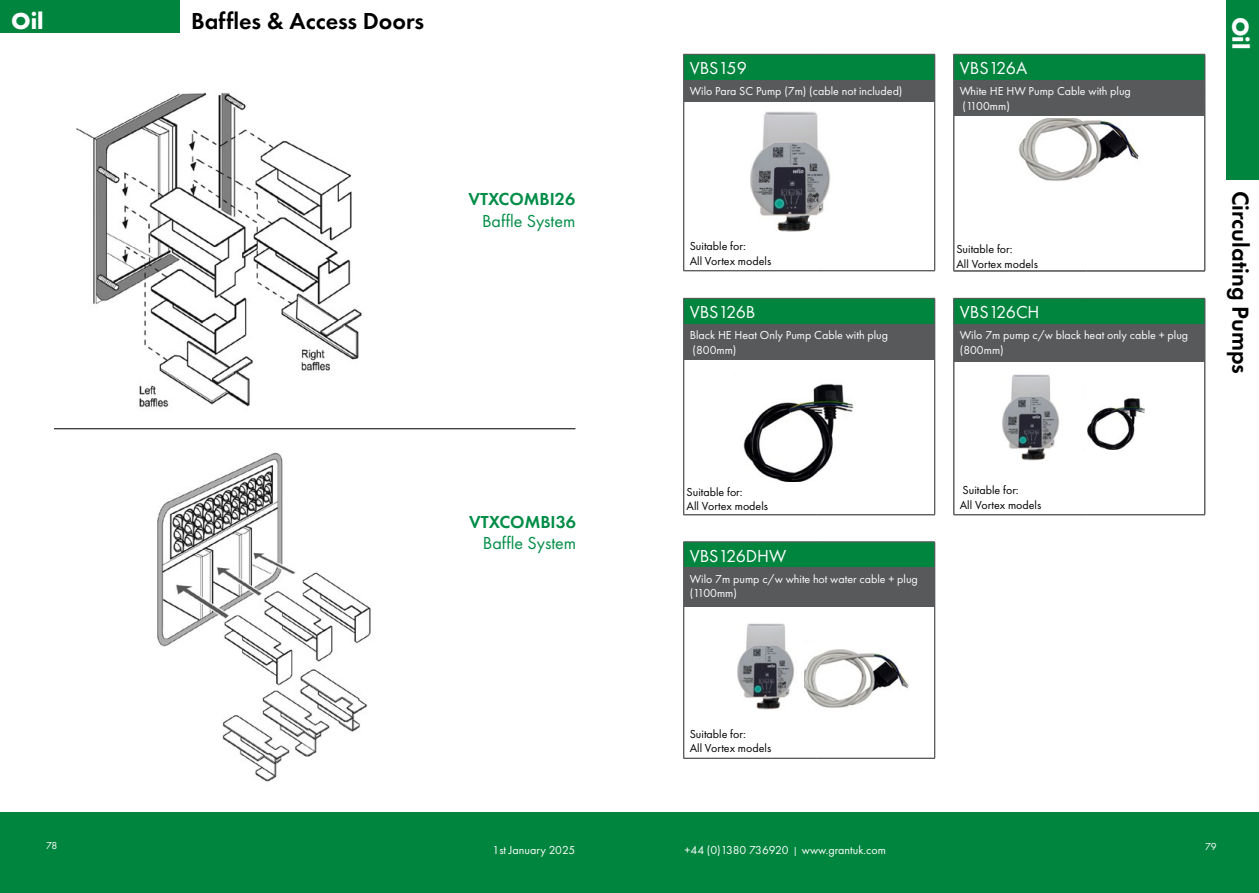
<style>
.page{position:relative;width:1259px;height:893px;background:#fff}
.page>*{position:absolute;margin:0;border:0;box-sizing:border-box;transform-origin:0 0}
.t1{font:600 24px "Futura PT";color:#000}
.t2{font:700 24px "Futura PT";color:#fff}
.t3{font:18px "Futura PT";color:#fff}
.t4{font:18px "Futura PT";color:#008d47}
.t5{font:600 18px "Futura PT";color:#008d47}
.t6{font:12px/14.4px "Futura PT";color:#fff}
.t7{font:12px/14.4px "Futura PT";color:#000}
.t8{font:10.5px "Futura PT";color:#fff}
.s1{font-size:13.5px}
</style>
<div class="page">
<div style="left:0;top:812px;width:1259px;height:81px;background:#00853e"></div>
<div style="left:1226px;top:0;width:33px;height:180px;background:#00853e"></div>
<div style="left:0;top:0;width:180px;height:33px;background:#00853e"></div>
<hr style="left:953px;top:270px;width:133px;height:1px;background:#58595b">
<hr style="left:1086px;top:270px;width:119px;height:1px;background:#58595b">
<img style="left:157px;top:452px;width:214px;height:330px">
<img style="left:76px;top:92px;width:286px;height:316px">
<hr style="left:54px;top:428px;width:521px;height:1px;background:#000">
<div style="left:953px;top:80px;width:251px;height:36px;background:#58595b"></div>
<div style="left:953px;top:54px;width:252px;height:26px;background:#00853e"></div>
<hr style="left:1204px;top:80px;width:1px;height:36px;background:#58595b">
<hr style="left:953px;top:116px;width:1px;height:155px;background:#58595b">
<hr style="left:1204px;top:116px;width:1px;height:155px;background:#58595b">
<hr style="left:953px;top:271px;width:133px;height:1px;background:#58595b">
<hr style="left:1086px;top:271px;width:119px;height:1px;background:#58595b">
<img style="left:743px;top:384px;width:111px;height:98px">
<img style="left:1018px;top:118px;width:121px;height:63px">
<div style="left:683px;top:324px;width:251px;height:36px;background:#58595b"></div>
<div style="left:683px;top:298px;width:252px;height:26px;background:#00853e"></div>
<hr style="left:934px;top:324px;width:1px;height:36px;background:#58595b">
<hr style="left:683px;top:360px;width:1px;height:155px;background:#58595b">
<hr style="left:934px;top:360px;width:1px;height:155px;background:#58595b">
<hr style="left:683px;top:514px;width:133px;height:1px;background:#58595b">
<hr style="left:816px;top:514px;width:119px;height:1px;background:#58595b">
<svg style="left:683px;top:54px;width:252px;height:47px;background:#29704b"></svg>
<hr style="left:683px;top:101px;width:1px;height:170px;background:#58595b">
<hr style="left:934px;top:101px;width:1px;height:170px;background:#58595b">
<hr style="left:683px;top:270px;width:133px;height:1px;background:#58595b">
<hr style="left:816px;top:270px;width:119px;height:1px;background:#58595b">
<div style="left:683px;top:568px;width:251px;height:39px;background:#58595b"></div>
<svg style="left:683px;top:542px;width:252px;height:26px;background:#05823f"></svg>
<hr style="left:934px;top:568px;width:1px;height:39px;background:#58595b">
<hr style="left:683px;top:607px;width:1px;height:151px;background:#58595b">
<hr style="left:934px;top:607px;width:1px;height:151px;background:#58595b">
<hr style="left:683px;top:758px;width:133px;height:1px;background:#58595b">
<hr style="left:816px;top:758px;width:119px;height:1px;background:#58595b">
<div style="left:954px;top:324px;width:250px;height:37px;background:#58595b"></div>
<div style="left:953px;top:298px;width:252px;height:26px;background:#00853e"></div>
<hr style="left:953px;top:324px;width:1px;height:37px;background:#58595b">
<hr style="left:1204px;top:324px;width:1px;height:37px;background:#58595b">
<hr style="left:953px;top:361px;width:1px;height:154px;background:#58595b">
<hr style="left:1204px;top:361px;width:1px;height:154px;background:#58595b">
<hr style="left:953px;top:514px;width:133px;height:1px;background:#58595b">
<hr style="left:1086px;top:514px;width:119px;height:1px;background:#58595b">
<img style="left:750px;top:111px;width:81px;height:121px">
<img style="left:1087px;top:398px;width:57px;height:52px">
<img style="left:804px;top:649px;width:105px;height:59px">
<img style="left:1002px;top:375px;width:57px;height:85px">
<img style="left:737px;top:624px;width:57px;height:85px">
<h1 class="t2" style="left:11px;top:5px;width:34px">Oil</h1>
<h1 class="t1" style="left:191px;top:6px;width:235px">Baffles &amp; Access Doors</h1>
<h2 class="t5" style="left:468px;top:188px;width:108px">VTXCOMBI26</h2>
<h2 class="t4" style="left:482px;top:210px;width:95px">Baffle System</h2>
<h2 class="t5" style="left:469px;top:510px;width:108px">VTXCOMBI36</h2>
<h2 class="t4" style="left:483px;top:533px;width:95px">Baffle System</h2>
<h2 class="t3" style="left:689px;top:57px;width:59px">VBS159</h2>
<p class="t6" style="left:689px;top:84px;width:214px">Wilo Para SC Pump (7m) (cable not included)</p>
<p class="t7" style="left:689px;top:239px;width:83px">Suitable for:<br>All Vortex models</p>
<h2 class="t3" style="left:689px;top:301px;width:67px">VBS126B</h2>
<p class="t6" style="left:689px;top:328px;width:200px">Black HE Heat Only Pump Cable with plug (800mm)</p>
<h2 class="t3" style="left:959px;top:57px;width:69px">VBS126A</h2>
<p class="t6" style="left:959px;top:84px;width:173px">White HE HW Pump Cable with plug (1100mm)</p>
<p class="t7" style="left:956px;top:242px;width:83px">Suitable for:<br>All Vortex models</p>
<h2 class="t3" style="left:960px;top:301px;width:81px">VBS126CH</h2>
<p class="t6" style="left:960px;top:328px;width:230px">Wilo 7m pump c/w black heat only cable + plug (800mm)</p>
<h1 class="t2" style="left:1256px;top:16px;width:34px;rotate:90deg">Oil</h1>
<h1 class="t1" style="left:1255px;top:191px;width:184px;rotate:90deg">Circulating Pumps</h1>
<p class="t7" style="left:686px;top:484px;width:83px">Suitable for:<br>All Vortex models</p>
<h2 class="t3" style="left:689px;top:545px;width:98px">VBS126DHW</h2>
<p class="t6" style="left:689px;top:571px;width:230px">Wilo 7m pump c/w white hot water cable + plug (1100mm)</p>
<p class="t7" style="left:960px;top:483px;width:83px">Suitable for:<br>All Vortex models</p>
<p class="t7" style="left:689px;top:727px;width:83px">Suitable for:<br>All Vortex models</p>
<p class="t8" style="left:46px;top:840px;width:13px">78</p>
<p class="t8" style="left:1205px;top:840px;width:13px">79</p>
<p class="t6" style="left:684px;top:843px;width:105px">+44 (0)1380 736920</p>
<p class="t6" style="left:492px;top:843px;width:84px">1st January 2025</p>
<p class="t6" style="left:794px;top:843px;width:93px"><span class="s1">I</span> www.grantuk.com</p>
</div>
